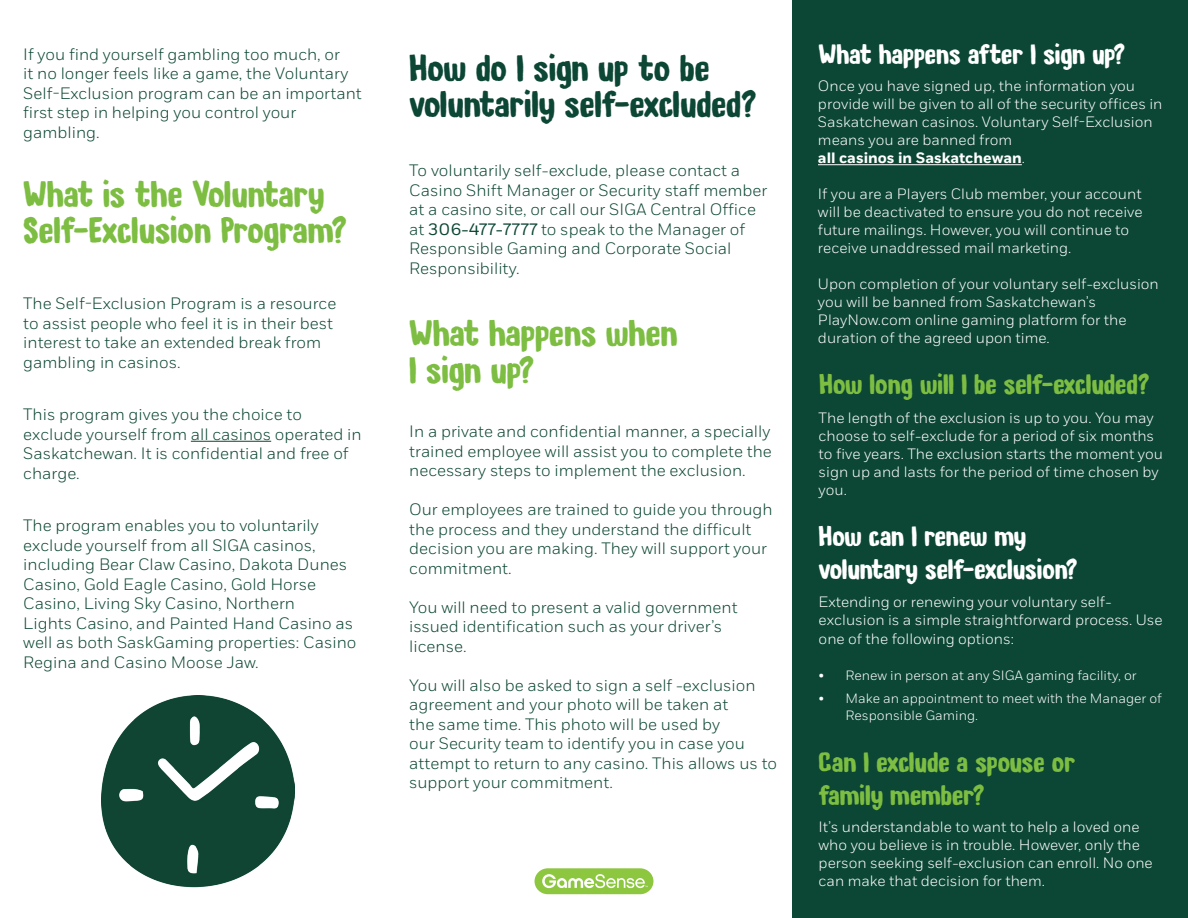
<style>
.page{position:relative;width:1188px;height:918px;background:#fff}
.page>*{position:absolute;margin:0;border:0;box-sizing:border-box;transform-origin:0 0}
.t1{font:37.5px/36px "Game Sense Hand";color:#7cbd42}
.t2{font:37.5px/36px "Game Sense Hand";color:#0c4634}
.t3{font:28.5px/33px "Game Sense Hand";color:#fff}
.t4{font:28.5px/33px "Game Sense Hand";color:#7cbd42}
.t5{font:300 16.5px/19.5px "Fort";color:#0c4634}
.t6{font:300 15px/18px "Fort";color:#fff}
.t7{font:300 13.5px/16.5px "Fort";color:#fff}
.s1{font-weight:400}
.s2{font-weight:700}
</style>
<div class="page">
<div style="left:792px;top:0;width:396px;height:918px;background:#0c4634"></div>
<img style="left:101px;top:696px;width:194px;height:192px">
<hr style="left:818px;top:164px;width:204px;height:1px;background:#fff">
<hr style="left:191px;top:441px;width:80px;height:1px;background:#0c4634">
<div style="left:535px;top:868px;width:118px;height:26px;background:#8dc63f;border-radius:13px"></div>
<svg style="left:542px;top:874px;width:106px;height:14px"></svg>
<p class="t5" style="left:23px;top:44px;width:340px">If you find yourself gambling too much, or<br>it no longer feels like a game, the Voluntary Self-Exclusion program can be an important first step in helping you control your gambling.</p>
<h1 class="t1" style="left:23px;top:176px;width:325px">What is the Voluntary<br>Self-Exclusion Program?</h1>
<p class="t5" style="left:23px;top:294px;width:315px">The Self-Exclusion Program is a resource to assist people who feel it is in their best interest to take an extended break from gambling in casinos.</p>
<p class="t5" style="left:23px;top:405px;width:340px">This program gives you the choice to exclude yourself from all casinos operated in Saskatchewan. It is confidential and free of charge.</p>
<p class="t5" style="left:23px;top:516px;width:335px">The program enables you to voluntarily exclude yourself from all SIGA casinos, including Bear Claw Casino, Dakota Dunes Casino, Gold Eagle Casino, Gold Horse Casino, Living Sky Casino, Northern<br>Lights Casino, and Painted Hand Casino as well as both SaskGaming properties: Casino Regina and Casino Moose Jaw.</p>
<h1 class="t2" style="left:409px;top:50px;width:349px">How do I sign up to be voluntarily self-excluded?</h1>
<p class="t5" style="left:409px;top:161px;width:359px">To voluntarily self-exclude, please contact a Casino Shift Manager or Security staff member at a casino site, or call our SIGA Central Office at <span class="s1">306-477-7777</span> to speak to the Manager of Responsible Gaming and Corporate Social Responsibility.</p>
<h1 class="t1" style="left:409px;top:316px;width:270px">What happens when<br>I sign up?</h1>
<p class="t5" style="left:409px;top:422px;width:364px;text-align:justify">In a private and confidential manner, a specially trained employee will assist you to complete the necessary steps to implement the exclusion.</p>
<p class="t5" style="left:409px;top:500px;width:365px">Our employees are trained to guide you through the process and they understand the difficult decision you are making. They will support your commitment.</p>
<p class="t5" style="left:409px;top:597px;width:330px">You will need to present a valid government issued identification such as your driver’s license.</p>
<p class="t5" style="left:409px;top:675px;width:369px">You will also be asked to sign a self -exclusion agreement and your photo will be taken at<br>the same time. This photo will be used by<br>our Security team to identify you in case you attempt to return to any casino. This allows us to support your commitment.</p>
<h2 class="t3" style="left:819px;top:38px;width:308px">What happens after I sign up?</h2>
<p class="t6" style="left:818px;top:77px;width:346px">Once you have signed up, the information you provide will be given to all of the security offices in Saskatchewan casinos. Voluntary Self-Exclusion means you are banned from<br><span class="s2">all casinos in Saskatchewan</span>.</p>
<p class="t6" style="left:818px;top:185px;width:326px">If you are a Players Club member, your account will be deactivated to ensure you do not receive future mailings. However, you will continue to receive unaddressed mail marketing.</p>
<p class="t6" style="left:818px;top:275px;width:342px">Upon completion of your voluntary self-exclusion you will be banned from Saskatchewan’s PlayNow.com online gaming platform for the duration of the agreed upon time.</p>
<h2 class="t4" style="left:819px;top:367px;width:332px">How long will I be self-excluded?</h2>
<p class="t6" style="left:819px;top:409px;width:346px">The length of the exclusion is up to you. You may choose to self-exclude for a period of six months to five years. The exclusion starts the moment you sign up and lasts for the period of time chosen by you.</p>
<h2 class="t3" style="left:819px;top:520px;width:260px">How can I renew my voluntary self-exclusion?</h2>
<p class="t6" style="left:819px;top:592px;width:346px">Extending or renewing your voluntary self&shy;exclusion is a simple straightforward process. Use</p>
<p class="t6" style="left:819px;top:630px;width:197px">one of the following options:</p>
<p class="t7" style="left:819px;top:667px;width:320px">• Renew in person at any SIGA gaming facility, or</p>
<p class="t7" style="left:846px;top:690px;width:318px;text-indent:-27px">• Make an appointment to meet with the Manager of<br>Responsible Gaming.</p>
<h2 class="t4" style="left:819px;top:746px;width:258px">Can I exclude a spouse or family member?</h2>
<p class="t6" style="left:819px;top:818px;width:336px">It’s understandable to want to help a loved one who you believe is in trouble. However, only the person seeking self-exclusion can enroll. No one can make that decision for them.</p>
</div>
